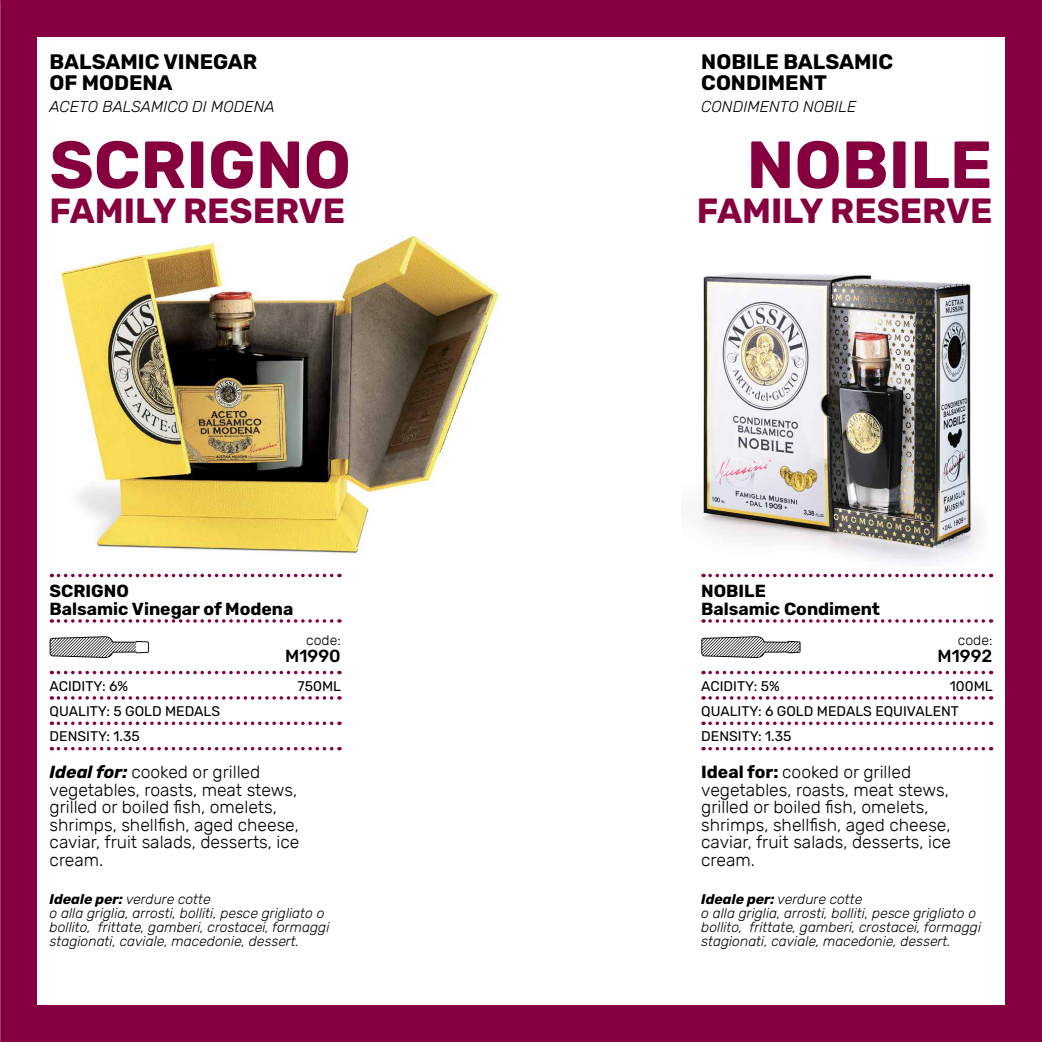
<style>
.page{position:relative;width:1042px;height:1042px;background:#860040}
.page>*{position:absolute;margin:0;border:0;box-sizing:border-box;transform-origin:0 0}
.t1{font:700 66.5px "Rubik";color:#860040}
.t2{font:700 35px "Rubik";color:#860040}
.t3{font:700 21px/21px "Rubik";color:#000}
.t4{font:300 17.5px/17.5px "Rubik";color:#000}
.t5{font:700 17.5px/17.5px "Rubik";color:#000}
.t6{font:500 17.5px "Rubik";color:#000}
.t7{font:italic 300 15.75px "Rubik";color:#000}
.t8{font:italic 300 14px/14px "Rubik";color:#000}
.t9{font:14px/24.5px "Rubik";color:#000}
.t10{font:300 14px "Rubik";color:#000}
.s1{font-weight:700;font-style:italic}
.s2{font-weight:700}
</style>
<div class="page">
<div style="left:37px;top:37px;width:968px;height:968px;background:#fff"></div>
<img style="left:49px;top:234px;width:452px;height:466px">
<img style="left:701px;top:272px;width:279px;height:291px">
<svg style="left:58px;top:574px;width:282px;height:3px"></svg>
<svg style="left:58px;top:619px;width:282px;height:4px"></svg>
<svg style="left:58px;top:671px;width:282px;height:3px"></svg>
<svg style="left:58px;top:696px;width:282px;height:3px"></svg>
<svg style="left:58px;top:721px;width:282px;height:4px"></svg>
<svg style="left:58px;top:747px;width:282px;height:3px"></svg>
<svg style="left:710px;top:574px;width:281px;height:3px"></svg>
<svg style="left:710px;top:619px;width:281px;height:4px"></svg>
<svg style="left:710px;top:671px;width:281px;height:3px"></svg>
<svg style="left:710px;top:696px;width:281px;height:3px"></svg>
<svg style="left:710px;top:721px;width:281px;height:4px"></svg>
<svg style="left:710px;top:747px;width:281px;height:3px"></svg>
<svg style="left:701px;top:636px;width:99px;height:22px"></svg>
<svg style="left:50px;top:636px;width:99px;height:22px"></svg>
<p class="t3" style="left:50px;top:52px;width:209px">BALSAMIC VINEGAR<br>OF MODENA</p>
<p class="t7" style="left:50px;top:98px;width:227px">ACETO BALSAMICO DI MODENA</p>
<h1 class="t1" style="left:50px;top:126px;width:303px">SCRIGNO</h1>
<h2 class="t2" style="left:50px;top:190px;width:297px">FAMILY RESERVE</h2>
<p class="t3" style="left:701px;top:52px;width:193px">NOBILE BALSAMIC<br>CONDIMENT</p>
<p class="t7" style="left:701px;top:98px;width:157px">CONDIMENTO NOBILE</p>
<h1 class="t1" style="left:746px;top:126px;width:247px">NOBILE</h1>
<h2 class="t2" style="left:697px;top:190px;width:297px">FAMILY RESERVE</h2>
<p class="t5" style="left:50px;top:583px;width:245px">SCRIGNO<br>Balsamic Vinegar of Modena</p>
<p class="t5" style="left:701px;top:583px;width:180px">NOBILE<br>Balsamic Condiment</p>
<p class="t10" style="left:306px;top:632px;width:36px">code:</p>
<p class="t6" style="left:285px;top:646px;width:57px">M1990</p>
<p class="t10" style="left:958px;top:632px;width:36px">code:</p>
<p class="t6" style="left:937px;top:646px;width:56px">M1992</p>
<p class="t9" style="left:298px;top:675px;width:45px">750ML</p>
<p class="t9" style="left:950px;top:675px;width:44px">100ML</p>
<p class="t9" style="left:50px;top:675px;width:172px">ACIDITY: 6%<br>QUALITY: 5 GOLD MEDALS<br>DENSITY: 1.35</p>
<p class="t9" style="left:701px;top:675px;width:259px">ACIDITY: 5%<br>QUALITY: 6 GOLD MEDALS EQUIVALENT<br>DENSITY: 1.35</p>
<p class="t4" style="left:50px;top:764px;width:251px"><span class="s1">Ideal for:</span> cooked or grilled vegetables, roasts, meat stews, grilled or boiled fish, omelets, shrimps, shellfish, aged cheese, caviar, fruit salads, desserts, ice cream.</p>
<p class="t4" style="left:701px;top:764px;width:251px"><span class="s2">Ideal for:</span> cooked or grilled vegetables, roasts, meat stews, grilled or boiled fish, omelets, shrimps, shellfish, aged cheese, caviar, fruit salads, desserts, ice cream.</p>
<p class="t8" style="left:50px;top:893px;width:281px"><span class="s2">Ideale per:</span> verdure cotte<br>o alla griglia, arrosti, bolliti, pesce grigliato o bollito, frittate, gamberi, crostacei, formaggi stagionati, caviale, macedonie, dessert.</p>
<p class="t8" style="left:701px;top:893px;width:281px"><span class="s2">Ideale per:</span> verdure cotte<br>o alla griglia, arrosti, bolliti, pesce grigliato o bollito, frittate, gamberi, crostacei, formaggi stagionati, caviale, macedonie, dessert.</p>
</div>
